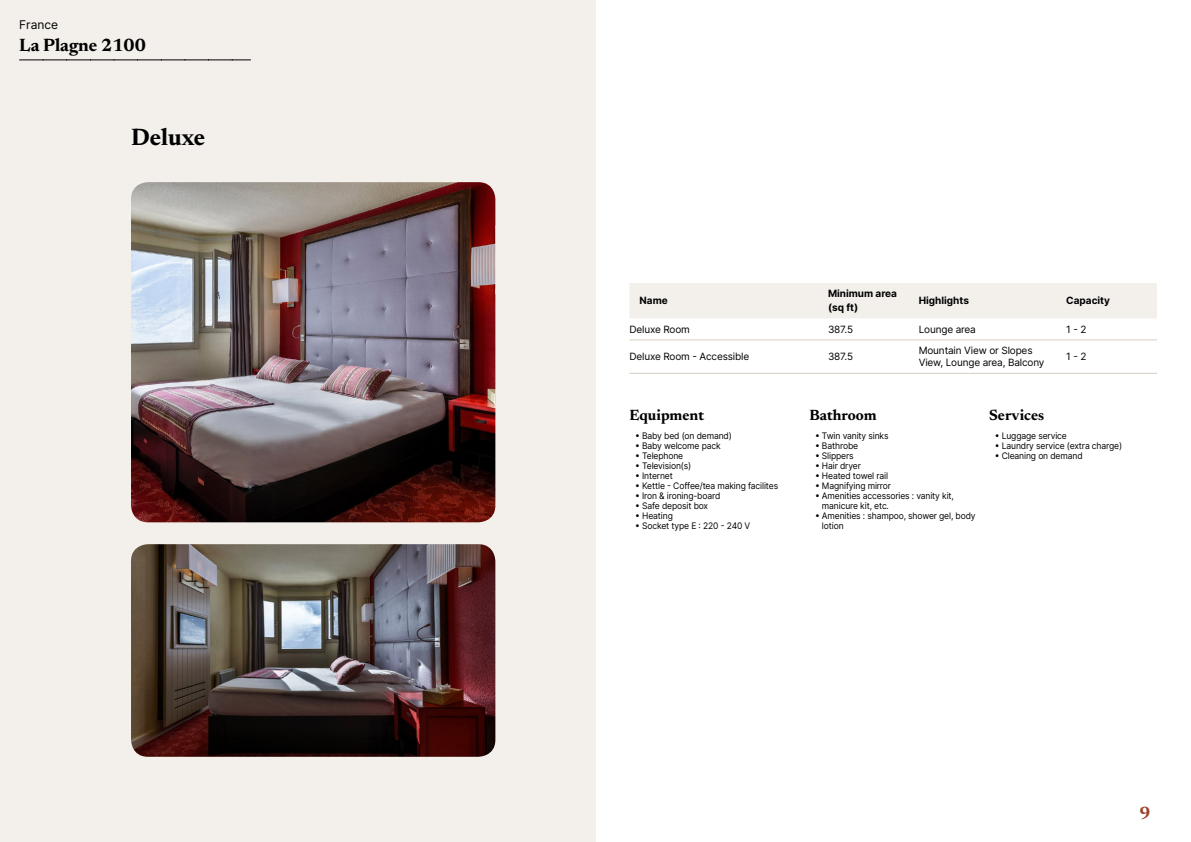
<style>
.page{position:relative;width:1191px;height:842px;background:#fff}
.page>*{position:absolute;margin:0;border:0;box-sizing:border-box;transform-origin:0 0}
.t1{font:700 24px "Newsreader 24 pt";color:#000}
.t2{font:700 18px "Newsreader 24 pt";color:#000}
.t3{font:700 18px "Newsreader 24 pt";color:#9d432c}
.t4{font:700 15px "Newsreader 24 pt";color:#000}
.t5{font:12px "Inter";color:#000}
.t6{font:10px/12px "Inter";letter-spacing:-.015em;color:#000}
.t7{font:700 10px/14px "Inter";color:#000}
.t8{font:9px/10px "Inter";letter-spacing:-.015em;color:#000;scale:.95 1}
</style>
<div class="page">
<div style="left:0;top:0;width:595px;height:842px;background:#f3f0ec"></div>
<img style="left:131px;top:182px;width:364px;height:340px">
<img style="left:131px;top:544px;width:364px;height:213px">
<svg style="left:20px;top:60px;width:230px;height:1px"></svg>
<div style="left:630px;top:283px;width:527px;height:35px;background:#f3f0ec"></div>
<hr style="left:629px;top:339px;width:199px;height:1px;background:#d7cdc1">
<hr style="left:828px;top:339px;width:90px;height:1px;background:#d7cdc1">
<hr style="left:918px;top:339px;width:148px;height:1px;background:#d7cdc1">
<hr style="left:1066px;top:339px;width:91px;height:1px;background:#d7cdc1">
<hr style="left:629px;top:373px;width:199px;height:1px;background:#d7cdc1">
<hr style="left:828px;top:373px;width:90px;height:1px;background:#d7cdc1">
<hr style="left:918px;top:373px;width:148px;height:1px;background:#d7cdc1">
<hr style="left:1066px;top:373px;width:91px;height:1px;background:#d7cdc1">
<h3 class="t5" style="left:19px;top:15px;width:40px">France</h3>
<h2 class="t2" style="left:19px;top:32px;width:128px">La Plagne 2100</h2>
<h1 class="t1" style="left:131px;top:120px;width:76px">Deluxe</h1>
<p class="t7" style="left:639px;top:293px;width:30px">Name</p>
<p class="t7" style="left:828px;top:286px;width:70px">Minimum area (sq ft)</p>
<p class="t7" style="left:918px;top:293px;width:52px">Highlights</p>
<p class="t7" style="left:1066px;top:293px;width:45px">Capacity</p>
<p class="t6" style="left:629px;top:323px;width:62px">Deluxe Room</p>
<p class="t6" style="left:828px;top:323px;width:27px">387.5</p>
<p class="t6" style="left:918px;top:323px;width:59px">Lounge area</p>
<p class="t6" style="left:1066px;top:323px;width:22px">1 - 2</p>
<p class="t6" style="left:629px;top:350px;width:121px">Deluxe Room - Accessible</p>
<p class="t6" style="left:828px;top:350px;width:27px">387.5</p>
<p class="t6" style="left:918px;top:344px;width:127px">Mountain View or Slopes<br>View, Lounge area, Balcony</p>
<p class="t6" style="left:1066px;top:350px;width:22px">1 - 2</p>
<h3 class="t4" style="left:629px;top:404px;width:76px">Equipment</h3>
<p class="t8" style="left:635px;top:430px;width:103px">• Baby bed (on demand)</p>
<p class="t8" style="left:635px;top:440px;width:92px">• Baby welcome pack</p>
<p class="t8" style="left:635px;top:450px;width:52px">• Telephone</p>
<p class="t8" style="left:635px;top:460px;width:61px">• Television(s)</p>
<p class="t8" style="left:635px;top:470px;width:41px">• Internet</p>
<p class="t8" style="left:635px;top:480px;width:152px">• Kettle - Coffee/tea making facilites</p>
<p class="t8" style="left:635px;top:490px;width:91px">• Iron &amp; ironing-board</p>
<p class="t8" style="left:635px;top:500px;width:78px">• Safe deposit box</p>
<p class="t8" style="left:635px;top:510px;width:41px">• Heating</p>
<p class="t8" style="left:635px;top:520px;width:123px">• Socket type E : 220 - 240 V</p>
<h3 class="t4" style="left:809px;top:404px;width:69px">Bathroom</h3>
<p class="t8" style="left:815px;top:430px;width:79px">• Twin vanity sinks</p>
<p class="t8" style="left:815px;top:440px;width:47px">• Bathrobe</p>
<p class="t8" style="left:815px;top:450px;width:42px">• Slippers</p>
<p class="t8" style="left:815px;top:460px;width:50px">• Hair dryer</p>
<p class="t8" style="left:815px;top:470px;width:78px">• Heated towel rail</p>
<p class="t8" style="left:815px;top:480px;width:82px">• Magnifying mirror</p>
<p class="t8" style="left:822px;top:490px;width:140px;text-indent:-7px">• Amenities accessories : vanity kit, manicure kit, etc.</p>
<p class="t8" style="left:822px;top:510px;width:163px;text-indent:-7px">• Amenities : shampoo, shower gel, body lotion</p>
<h3 class="t4" style="left:989px;top:404px;width:57px">Services</h3>
<p class="t8" style="left:994px;top:430px;width:77px">• Luggage service</p>
<p class="t8" style="left:994px;top:440px;width:136px">• Laundry service (extra charge)</p>
<p class="t8" style="left:994px;top:450px;width:94px">• Cleaning on demand</p>
<h2 class="t3" style="left:1139px;top:800px;width:13px">9</h2>
</div>
